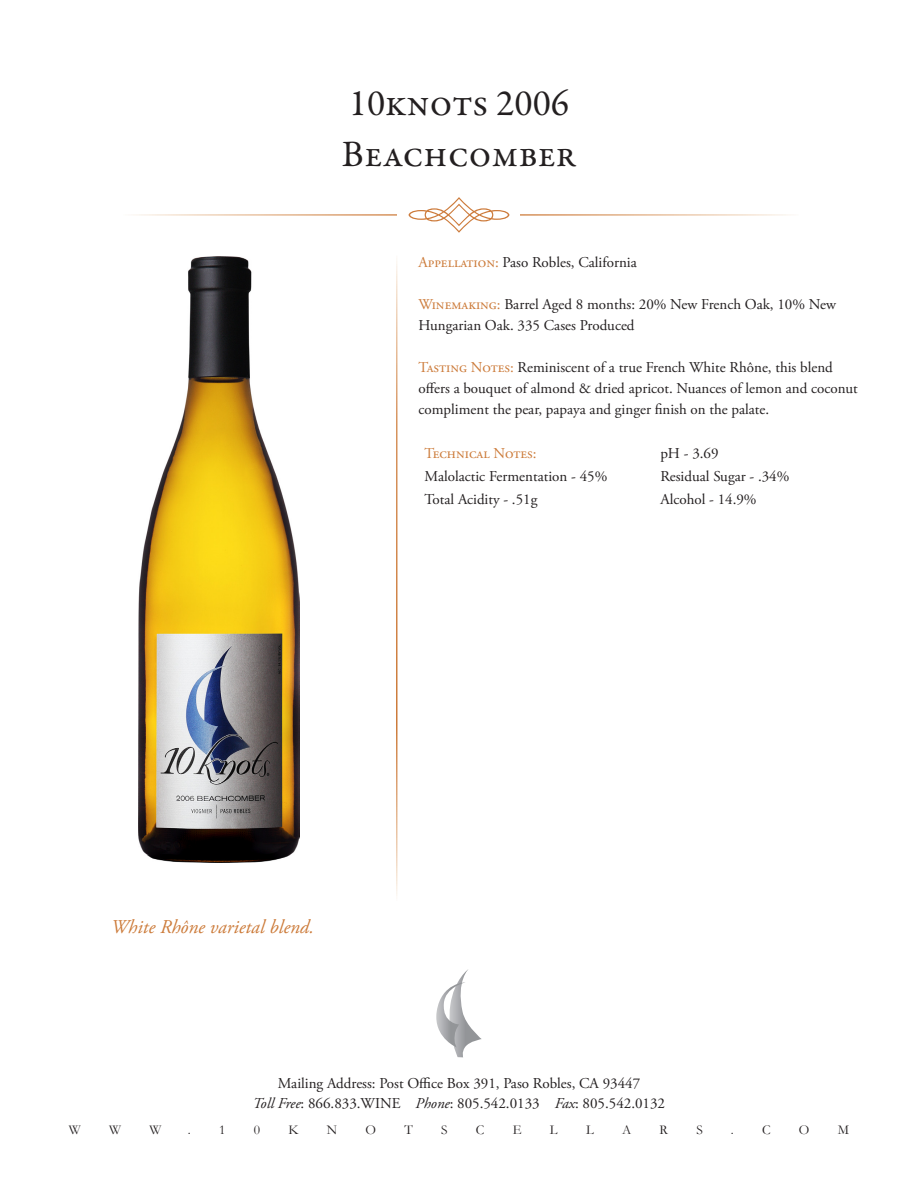
<style>
.page{position:relative;width:918px;height:1188px;background:#fff}
.page>*{position:absolute;margin:0;border:0;box-sizing:border-box;transform-origin:0 0}
.t1{font:37.5px "Garamond Premr Pro";color:#231f20}
.t2{font:italic 19.5px "Adobe Garamond Pro";color:#cc7b3a}
.t3{font:15px/21px "Adobe Garamond Pro";color:#231f20}
.t4{font:15px "Adobe Garamond Pro";color:#cc7b3a}
.t5{font:13.5px "Garamond";color:#231f20}
.s1{color:#cc7b3a}
.s2{font-style:italic}
</style>
<div class="page">
<svg style="left:436px;top:969px;width:46px;height:88px"></svg>
<svg style="left:409px;top:197px;width:100px;height:36px"></svg>
<img style="left:139px;top:256px;width:160px;height:606px">
<p class="t1" style="left:349px;top:81px;width:222px">10knots 2006</p>
<p class="t1" style="left:342px;top:132px;width:236px">Beachcomber</p>
<p class="t3" style="left:418px;top:253px;width:220px"><span class="s1">Appellation:</span> Paso Robles, California</p>
<p class="t3" style="left:418px;top:295px;width:419px"><span class="s1">Winemaking:</span> Barrel Aged 8 months: 20% New French Oak, 10% New<br>Hungarian Oak. 335 Cases Produced</p>
<p class="t3" style="left:418px;top:358px;width:441px"><span class="s1">Tasting Notes:</span> Reminiscent of a true French White Rhône, this blend offers a bouquet of almond &amp; dried apricot. Nuances of lemon and coconut compliment the pear, papaya and ginger finish on the palate.</p>
<p class="t4" style="left:424px;top:444px;width:114px">Technical Notes:</p>
<p class="t3" style="left:660px;top:444px;width:60px">pH - 3.69</p>
<p class="t3" style="left:424px;top:466px;width:184px">Malolactic Fermentation - 45%</p>
<p class="t3" style="left:660px;top:466px;width:131px">Residual Sugar - .34%</p>
<p class="t3" style="left:424px;top:489px;width:115px">Total Acidity - .51g</p>
<p class="t3" style="left:660px;top:489px;width:98px">Alcohol - 14.9%</p>
<p class="t2" style="left:111px;top:915px;width:204px">White Rhône varietal blend.</p>
<p class="t3" style="left:278px;top:1073px;width:364px">Mailing Address: Post Office Box 391, Paso Robles, CA 93447</p>
<p class="t3" style="left:253px;top:1093px;width:414px"><span class="s2">Toll Free</span>: 866.833.WINE <span class="s2">Phone</span>: 805.542.0133 <span class="s2">Fax</span>: 805.542.0132</p>
<p class="t5" style="left:69px;top:1121px;width:13px">W</p>
<p class="t5" style="left:109px;top:1121px;width:13px">W</p>
<p class="t5" style="left:149px;top:1121px;width:13px">W</p>
<p class="t5" style="left:188px;top:1121px;width:4px">.</p>
<p class="t5" style="left:219px;top:1121px;width:8px">1</p>
<p class="t5" style="left:254px;top:1121px;width:8px">0</p>
<p class="t5" style="left:288px;top:1121px;width:11px">K</p>
<p class="t5" style="left:327px;top:1121px;width:12px">N</p>
<p class="t5" style="left:366px;top:1121px;width:12px">O</p>
<p class="t5" style="left:404px;top:1121px;width:10px">T</p>
<p class="t5" style="left:441px;top:1121px;width:8px">S</p>
<p class="t5" style="left:476px;top:1121px;width:10px">C</p>
<p class="t5" style="left:513px;top:1121px;width:10px">E</p>
<p class="t5" style="left:550px;top:1121px;width:9px">L</p>
<p class="t5" style="left:586px;top:1121px;width:9px">L</p>
<p class="t5" style="left:622px;top:1121px;width:11px">A</p>
<p class="t5" style="left:660px;top:1121px;width:10px">R</p>
<p class="t5" style="left:696px;top:1121px;width:8px">S</p>
<p class="t5" style="left:731px;top:1121px;width:4px">.</p>
<p class="t5" style="left:762px;top:1121px;width:10px">C</p>
<p class="t5" style="left:799px;top:1121px;width:12px">O</p>
<p class="t5" style="left:838px;top:1121px;width:13px">M</p>
</div>
